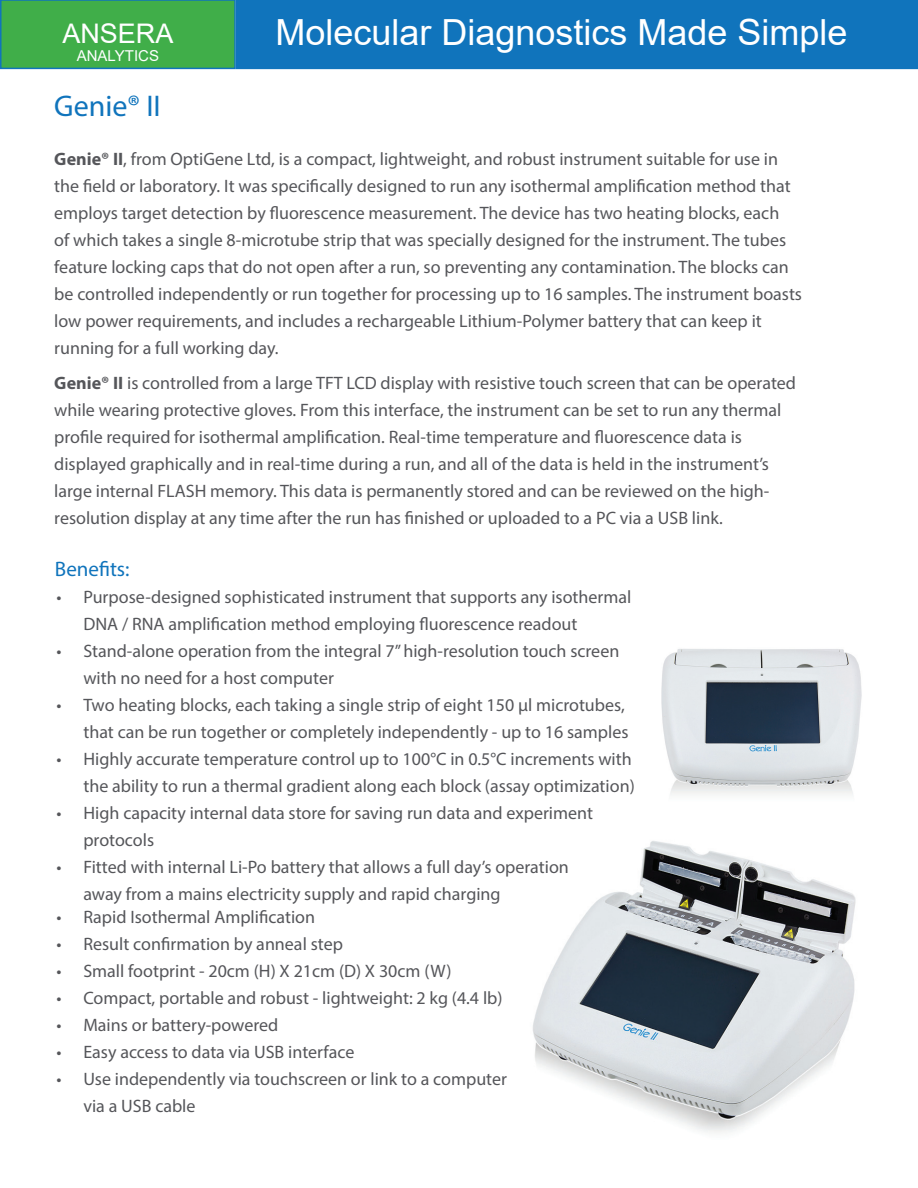
<style>
.page{position:relative;width:918px;height:1188px;background:#fff}
.page>*{position:absolute;margin:0;border:0;box-sizing:border-box;transform-origin:0 0}
.t1{font:36px "Arial";color:#fff}
.t2{font:30px "Myriad Pro";color:#1074bc}
.t3{font:27px "Arial";color:#fff}
.t4{font:21px "Myriad Pro";color:#1074bc}
.t5{font:18px/27px "Myriad Pro";color:#55565a}
.t6{font:15px "Arial";color:#fff}
.s1{font-weight:700}
</style>
<div class="page">
<div style="left:237px;top:0;width:681px;height:68px;background:#1074bc"></div>
<div style="left:236px;top:0;width:682px;height:69px;border:2px solid #1074bc"></div>
<div style="left:1px;top:0;width:234px;height:68px;background:#40ae49"></div>
<div style="left:0;top:0;width:236px;height:69px;border:2px solid #1074bc"></div>
<img style="left:533px;top:841px;width:323px;height:292px">
<img style="left:661px;top:649px;width:201px;height:146px">
<h3 class="t3" style="left:62px;top:15px;width:113px">ANSERA</h3>
<p class="t6" style="left:77px;top:45px;width:84px">ANALYTICS</p>
<h1 class="t1" style="left:275px;top:7px;width:574px">Molecular Diagnostics Made Simple</h1>
<h2 class="t2" style="left:54px;top:88px;width:108px">Genie® II</h2>
<p class="t5" style="left:54px;top:145px;width:749px"><span class="s1">Genie® II</span>, from OptiGene Ltd, is a compact, lightweight, and robust instrument suitable for use in the field or laboratory. It was specifically designed to run any isothermal amplification method that employs target detection by fluorescence measurement. The device has two heating blocks, each<br>of which takes a single 8-microtube strip that was specially designed for the instrument. The tubes feature locking caps that do not open after a run, so preventing any contamination. The blocks can be controlled independently or run together for processing up to 16 samples. The instrument boasts low power requirements, and includes a rechargeable Lithium-Polymer battery that can keep it running for a full working day.</p>
<p class="t5" style="left:54px;top:369px;width:743px"><span class="s1">Genie® II</span> is controlled from a large TFT LCD display with resistive touch screen that can be operated while wearing protective gloves. From this interface, the instrument can be set to run any thermal profile required for isothermal amplification. Real-time temperature and fluorescence data is displayed graphically and in real-time during a run, and all of the data is held in the instrument’s large internal FLASH memory. This data is permanently stored and can be reviewed on the high&shy;resolution display at any time after the run has finished or uploaded to a PC via a USB link.</p>
<p class="t4" style="left:55px;top:556px;width:76px">Benefits:</p>
<p class="t5" style="left:83px;top:583px;width:550px;text-indent:-27px">• Purpose-designed sophisticated instrument that supports any isothermal<br>DNA / RNA amplification method employing fluorescence readout</p>
<p class="t5" style="left:83px;top:637px;width:537px;text-indent:-27px">• Stand-alone operation from the integral 7” high-resolution touch screen with no need for a host computer</p>
<p class="t5" style="left:56px;top:691px;width:574px;text-align:right">• Two heating blocks, each taking a single strip of eight 150 µl microtubes, that can be run together or completely independently - up to 16 samples</p>
<p class="t5" style="left:56px;top:745px;width:580px;text-align:right">• Highly accurate temperature control up to 100°C in 0.5°C increments with the ability to run a thermal gradient along each block (assay optimization)</p>
<p class="t5" style="left:83px;top:799px;width:511px;text-indent:-27px">• High capacity internal data store for saving run data and experiment protocols</p>
<p class="t5" style="left:83px;top:853px;width:487px;text-indent:-27px">• Fitted with internal Li-Po battery that allows a full day’s operation away from a mains electricity supply and rapid charging</p>
<p class="t5" style="left:56px;top:904px;width:260px">• Rapid Isothermal Amplification</p>
<p class="t5" style="left:56px;top:931px;width:288px">• Result confirmation by anneal step</p>
<p class="t5" style="left:56px;top:958px;width:397px">• Small footprint - 20cm (H) X 21cm (D) X 30cm (W)</p>
<p class="t5" style="left:56px;top:985px;width:448px">• Compact, portable and robust - lightweight: 2 kg (4.4 lb)</p>
<p class="t5" style="left:56px;top:1012px;width:223px">• Mains or battery-powered</p>
<p class="t5" style="left:56px;top:1039px;width:300px">• Easy access to data via USB interface</p>
<p class="t5" style="left:83px;top:1066px;width:425px;text-indent:-27px">• Use independently via touchscreen or link to a computer via a USB cable</p>
</div>
